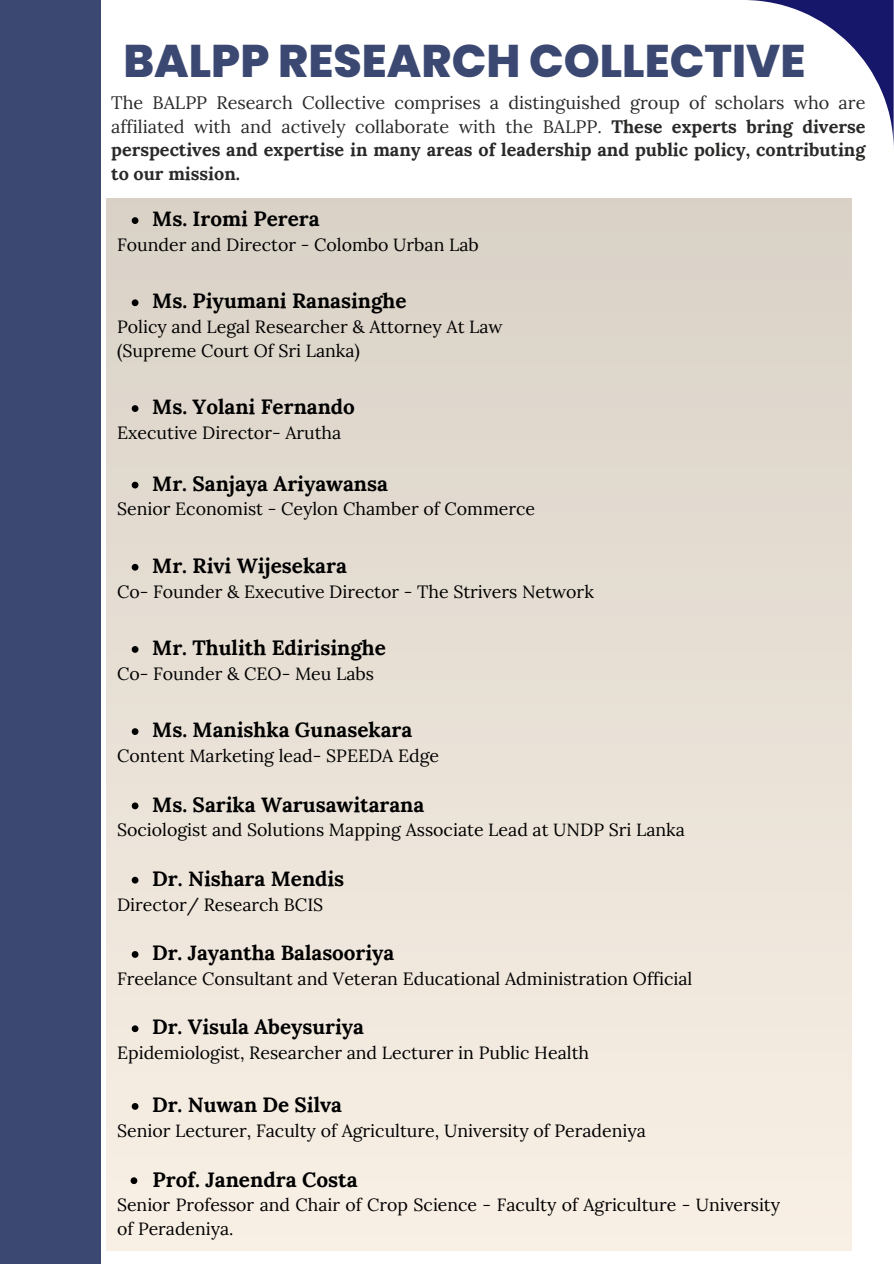
<style>
.page{position:relative;width:894px;height:1264px;background:#fff}
.page>*{position:absolute;margin:0;border:0;box-sizing:border-box;transform-origin:0 0}
.t1{font:800 45.75px "Poppins";color:#3b4871}
.t2{font:700 20.85px "Lora";color:#000}
.t3{font:700 20.7px "Lora";color:#000}
.t4{font:700 20.55px "Lora";color:#000}
.t5{font:18px/23.7px "Lora";color:#292928;text-align:justify}
.t6{font:17.7px/23.7px "Lora";color:#000}
.s1{font-weight:700}
</style>
<div class="page">
<div style="left:0;top:0;width:101px;height:1263px;background:#3b4871"></div>
<div style="left:107px;top:198px;width:744px;height:1052px;background:linear-gradient(to bottom,#d9d1c7,#f8f0e5)"></div>
<svg style="left:132px;top:217px;width:6px;height:7px"></svg>
<svg style="left:132px;top:299px;width:6px;height:7px"></svg>
<svg style="left:132px;top:405px;width:6px;height:7px"></svg>
<svg style="left:132px;top:481px;width:6px;height:7px"></svg>
<svg style="left:132px;top:564px;width:6px;height:6px"></svg>
<svg style="left:132px;top:646px;width:6px;height:6px"></svg>
<svg style="left:132px;top:728px;width:6px;height:7px"></svg>
<svg style="left:132px;top:802px;width:6px;height:7px"></svg>
<svg style="left:132px;top:876px;width:6px;height:7px"></svg>
<svg style="left:132px;top:951px;width:6px;height:6px"></svg>
<svg style="left:132px;top:1025px;width:6px;height:7px"></svg>
<svg style="left:132px;top:1102px;width:6px;height:7px"></svg>
<svg style="left:130px;top:1177px;width:7px;height:6px"></svg>
<svg style="left:747px;top:0;width:146px;height:136px"></svg>
<p class="t1" style="left:123px;top:29px;width:683px">BALPP RESEARCH COLLECTIVE</p>
<p class="t5" style="left:111px;top:91px;width:755px">The BALPP Research Collective comprises a distinguished group of scholars who are affiliated with and actively collaborate with the BALPP. <span class="s1">These experts bring diverse perspectives and expertise in many areas of leadership and public policy, contributing to our mission.</span></p>
<p class="t3" style="left:152px;top:205px;width:169px">Ms. Iromi Perera</p>
<h1 class="t6" style="left:117px;top:233px;width:363px">Founder and Director - Colombo Urban Lab</h1>
<p class="t3" style="left:152px;top:287px;width:256px">Ms. Piyumani Ranasinghe</p>
<p class="t6" style="left:117px;top:315px;width:387px">Policy and Legal Researcher &amp; Attorney At Law</p>
<p class="t6" style="left:117px;top:338px;width:244px">(Supreme Court Of Sri Lanka)</p>
<p class="t3" style="left:152px;top:393px;width:204px">Ms. Yolani Fernando</p>
<p class="t6" style="left:117px;top:420px;width:226px">Executive Director- Arutha</p>
<p class="t3" style="left:152px;top:470px;width:237px">Mr. Sanjaya Ariyawansa</p>
<p class="t6" style="left:117px;top:497px;width:419px">Senior Economist - Ceylon Chamber of Commerce</p>
<p class="t3" style="left:152px;top:552px;width:196px">Mr. Rivi Wijesekara</p>
<p class="t6" style="left:117px;top:579px;width:478px">Co- Founder &amp; Executive Director - The Strivers Network</p>
<p class="t3" style="left:152px;top:634px;width:235px">Mr. Thulith Edirisinghe</p>
<p class="t6" style="left:117px;top:661px;width:258px">Co- Founder &amp; CEO- Meu Labs</p>
<p class="t3" style="left:152px;top:716px;width:261px">Ms. Manishka Gunasekara</p>
<p class="t6" style="left:117px;top:743px;width:323px">Content Marketing lead- SPEEDA Edge</p>
<p class="t3" style="left:152px;top:790px;width:273px">Ms. Sarika Warusawitarana</p>
<p class="t6" style="left:117px;top:818px;width:569px">Sociologist and Solutions Mapping Associate Lead at UNDP Sri Lanka</p>
<p class="t3" style="left:152px;top:865px;width:193px">Dr. Nishara Mendis</p>
<p class="t6" style="left:117px;top:892px;width:208px">Director/ Research BCIS</p>
<p class="t4" style="left:152px;top:939px;width:244px">Dr. Jayantha Balasooriya</p>
<p class="t6" style="left:117px;top:966px;width:576px">Freelance Consultant and Veteran Educational Administration Official</p>
<p class="t4" style="left:152px;top:1013px;width:213px">Dr. Visula Abeysuriya</p>
<p class="t6" style="left:117px;top:1040px;width:473px">Epidemiologist, Researcher and Lecturer in Public Health</p>
<p class="t4" style="left:152px;top:1091px;width:191px">Dr. Nuwan De Silva</p>
<p class="t6" style="left:117px;top:1118px;width:530px">Senior Lecturer, Faculty of Agriculture, University of Peradeniya</p>
<p class="t2" style="left:152px;top:1166px;width:207px">Prof. Janendra Costa</p>
<p class="t6" style="left:117px;top:1192px;width:664px">Senior Professor and Chair of Crop Science - Faculty of Agriculture - University of Peradeniya.</p>
</div>
